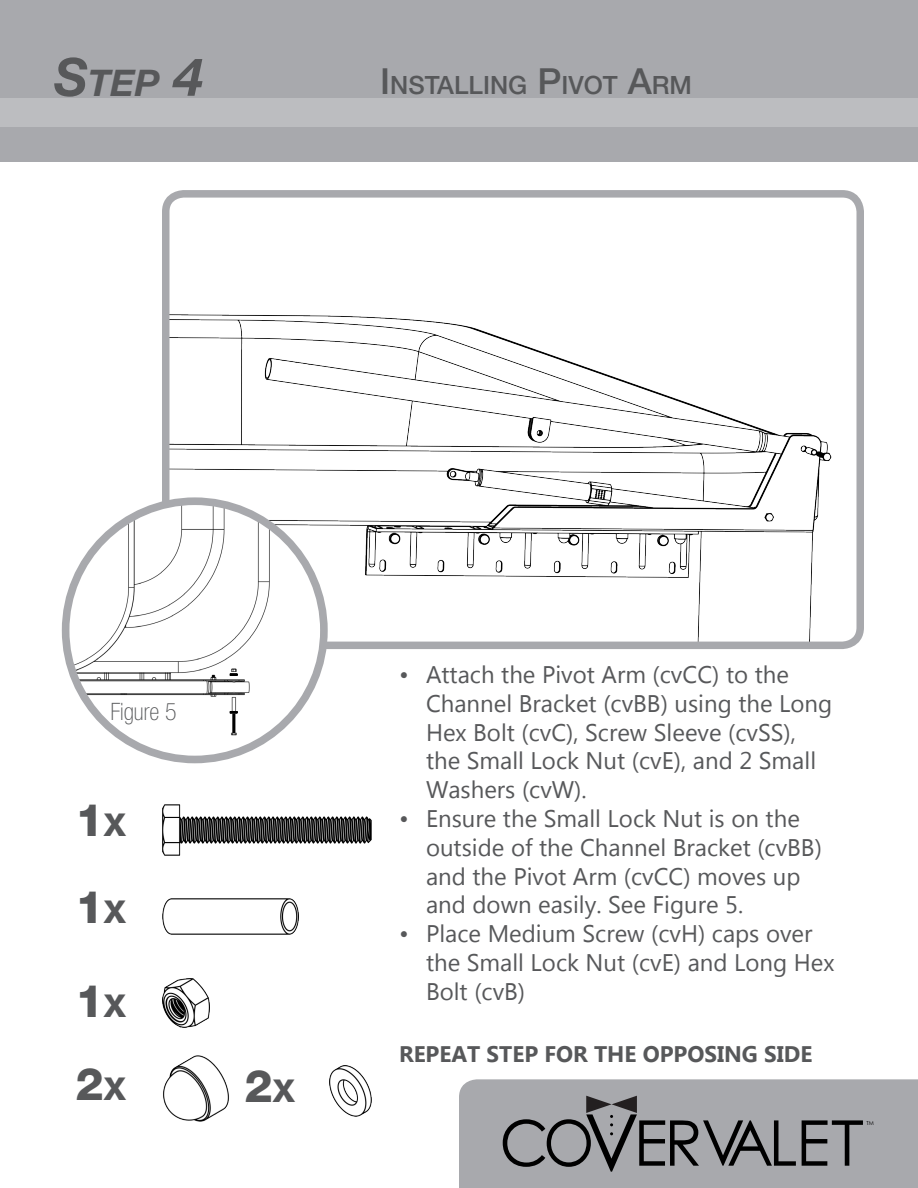
<style>
.page{position:relative;width:918px;height:1188px;background:#fff}
.page>*{position:absolute;margin:0;border:0;box-sizing:border-box;transform-origin:0 0}
.Step_heading{font:800 45px "Helvetica Neue";color:#57585a}
.Step_heading-2{font:italic 700 36.75px "Helvetica Neue";color:#57585a}
.STEP_DISCRIPTION{font:500 25.2px "Helvetica Neue";color:#57585a}
.t1{font:24px/28.8px "Myanmar Text";color:#57585a}
.PARTS{font:100 condensed 24px "Helvetica Neue";color:#57585a}
.body_text{font:700 22.5px "Myanmar Text";color:#57585a}
.t2{font:5.55px "Century Gothic";color:#000}
.s1{font-size:52.5px}
.s2{font-size:36px}
.s3{font-size:31.5px}
</style>
<div class="page">
<div style="left:459px;top:1079px;width:459px;height:109px;background:#a8a9ad"></div>
<div style="left:0;top:0;width:918px;height:162px;background:#a8a9ad"></div>
<div style="left:0;top:98px;width:918px;height:29px;background:#bcbdc0"></div>
<svg style="left:802px;top:1120px;width:61px;height:46px;background:#78787b"></svg>
<svg style="left:503px;top:1096px;width:293px;height:76px;background:#87888b"></svg>
<img style="left:171px;top:314px;width:684px;height:326px">
<div style="left:162px;top:190px;width:702px;height:459px;border:8px solid #a8a9ad;border-radius:18px"></div>
<img style="left:61px;top:491px;width:252px;height:143px">
<svg style="left:62px;top:497px;width:266px;height:266px"></svg>
<img style="left:162px;top:805px;width:210px;height:51px">
<img style="left:162px;top:978px;width:48px;height:50px">
<img style="left:162px;top:899px;width:136px;height:35px">
<img style="left:163px;top:1055px;width:66px;height:67px">
<img style="left:329px;top:1066px;width:43px;height:51px">
<p class="Step_heading-2" style="left:54px;top:60px;width:151px"><span class="s1">S</span>tep <span class="s1">4</span></p>
<p class="STEP_DISCRIPTION" style="left:380px;top:70px;width:313px"><span class="s2">I</span> NSTALLING <span class="s2">P</span>IVOT <span class="s2">A</span>RM</p>
<p class="PARTS" style="left:110px;top:698px;width:68px">Figure 5</p>
<p class="Step_heading" style="left:76px;top:793px;width:52px">1<span class="s3">X</span></p>
<p class="Step_heading" style="left:76px;top:880px;width:52px">1<span class="s3">X</span></p>
<p class="Step_heading" style="left:76px;top:974px;width:52px">1<span class="s3">X</span></p>
<p class="Step_heading" style="left:76px;top:1058px;width:52px">2<span class="s3">X</span></p>
<p class="Step_heading" style="left:244px;top:1060px;width:52px">2<span class="s3">X</span></p>
<p class="t1" style="left:426px;top:660px;width:408px;text-indent:-27px">• Attach the Pivot Arm (cvCC) to the<br>Channel Bracket (cvBB) using the Long<br>Hex Bolt (cvC), Screw Sleeve (cvSS), the Small Lock Nut (cvE), and 2 Small<br>Washers (cvW).</p>
<p class="t1" style="left:426px;top:804px;width:397px;text-indent:-27px">• Ensure the Small Lock Nut is on the outside of the Channel Bracket (cvBB) and the Pivot Arm (cvCC) moves up and down easily. See Figure 5.</p>
<p class="t1" style="left:426px;top:920px;width:410px;text-indent:-27px">• Place Medium Screw (cvH) caps over the Small Lock Nut (cvE) and Long Hex<br>Bolt (cvB)</p>
<p class="body_text" style="left:399px;top:1041px;width:415px">REPEAT STEP FOR THE OPPOSING SIDE</p>
<p class="t2" style="left:867px;top:1119px;width:9px">TM</p>
</div>
